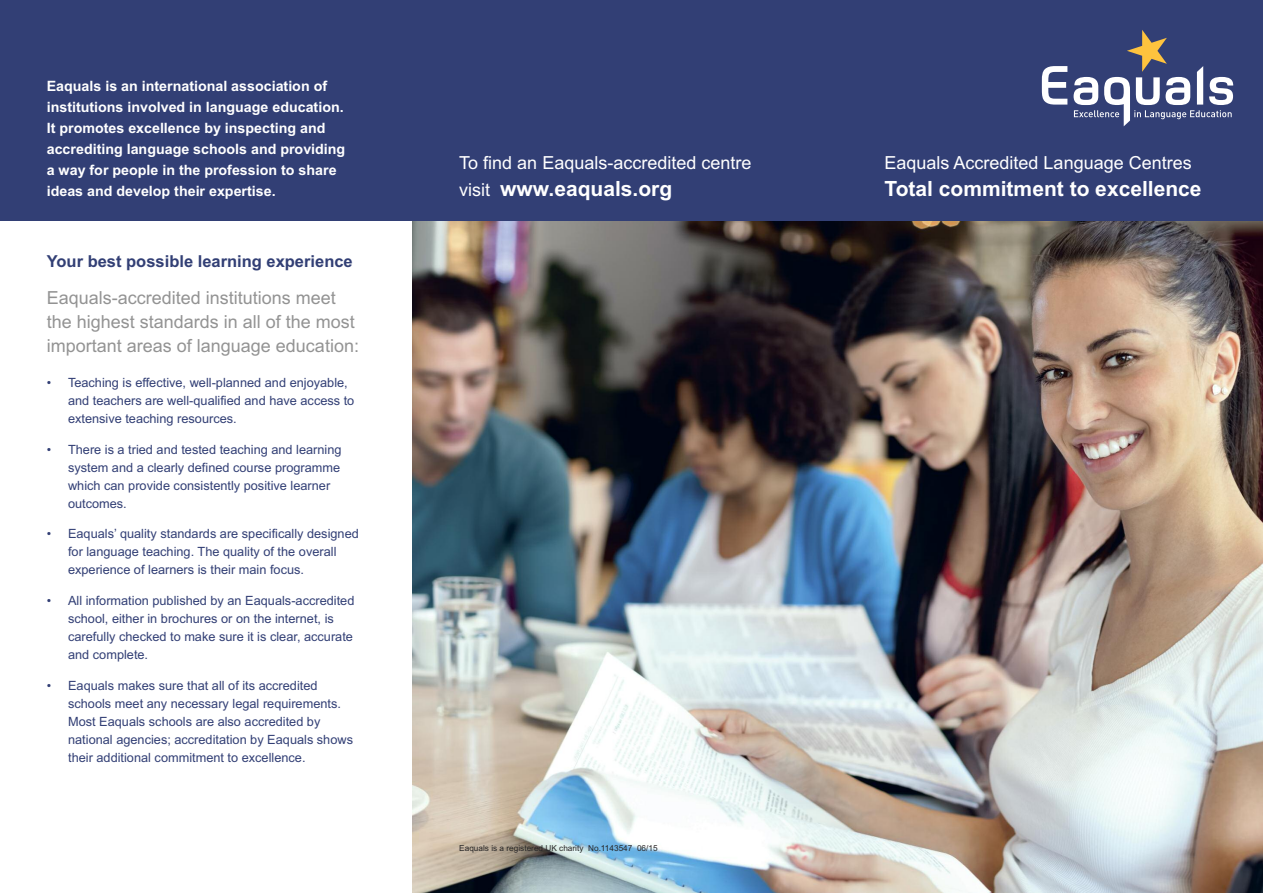
<style>
.page{position:relative;width:1263px;height:893px;background:#fff}
.page>*{position:absolute;margin:0;border:0;box-sizing:border-box;transform-origin:0 0}
.t1{font:700 21px "Arial";color:#fff}
.t2{font:18px/24px "Arial";color:#939393}
.t3{font:18px "Arial";color:#fff}
.t4{font:700 16.5px "Arial";color:#323f75}
.t5{font:700 14.25px/21px "Arial";color:#fff}
.t6{font:12.75px/18px "Arial";color:#323f75}
.t7{font:8.25px "Arial";color:#272627}
.s1{font-weight:400;font-size:18px}
</style>
<div class="page">
<img style="left:412px;top:221px;width:851px;height:672px">
<div style="left:0;top:0;width:1263px;height:221px;background:#323f75"></div>
<svg style="left:1042px;top:30px;width:191px;height:96px"></svg>
<p class="t5" style="left:47px;top:76px;width:300px">Eaquals is an international association of institutions involved in language education.<br>It promotes excellence by inspecting and accrediting language schools and providing a way for people in the profession to share ideas and develop their expertise.</p>
<p class="t4" style="left:47px;top:252px;width:307px">Your best possible learning experience</p>
<h2 class="t2" style="left:47px;top:286px;width:314px">Eaquals-accredited institutions meet the highest standards in all of the most important areas of language education:</h2>
<p class="t6" style="left:68px;top:373px;width:288px;text-indent:-21px">• Teaching is effective, well-planned and enjoyable, and teachers are well-qualified and have access to extensive teaching resources.</p>
<p class="t6" style="left:68px;top:440px;width:275px;text-indent:-21px">• There is a tried and tested teaching and learning system and a clearly defined course programme which can provide consistently positive learner outcomes.</p>
<p class="t6" style="left:68px;top:525px;width:292px;text-indent:-21px">• Eaquals’ quality standards are specifically designed for language teaching. The quality of the overall experience of learners is their main focus.</p>
<p class="t6" style="left:68px;top:592px;width:288px;text-indent:-21px">• All information published by an Eaquals-accredited school, either in brochures or on the internet, is carefully checked to make sure it is clear, accurate and complete.</p>
<p class="t6" style="left:68px;top:677px;width:286px;text-indent:-21px">• Eaquals makes sure that all of its accredited schools meet any necessary legal requirements.<br>Most Eaquals schools are also accredited by national agencies; accreditation by Eaquals shows their additional commitment to excellence.</p>
<h2 class="t3" style="left:459px;top:153px;width:294px">To find an Eaquals-accredited centre</h2>
<h1 class="t1" style="left:459px;top:177px;width:214px"><span class="s1">visit</span> www.eaquals.org</h1>
<p class="t7" style="left:459px;top:843px;width:200px">Eaquals is a registered UK charity No.1143547 06/15</p>
<h2 class="t3" style="left:884px;top:153px;width:309px">Eaquals Accredited Language Centres</h2>
<h1 class="t1" style="left:884px;top:177px;width:319px">Total commitment to excellence</h1>
</div>
